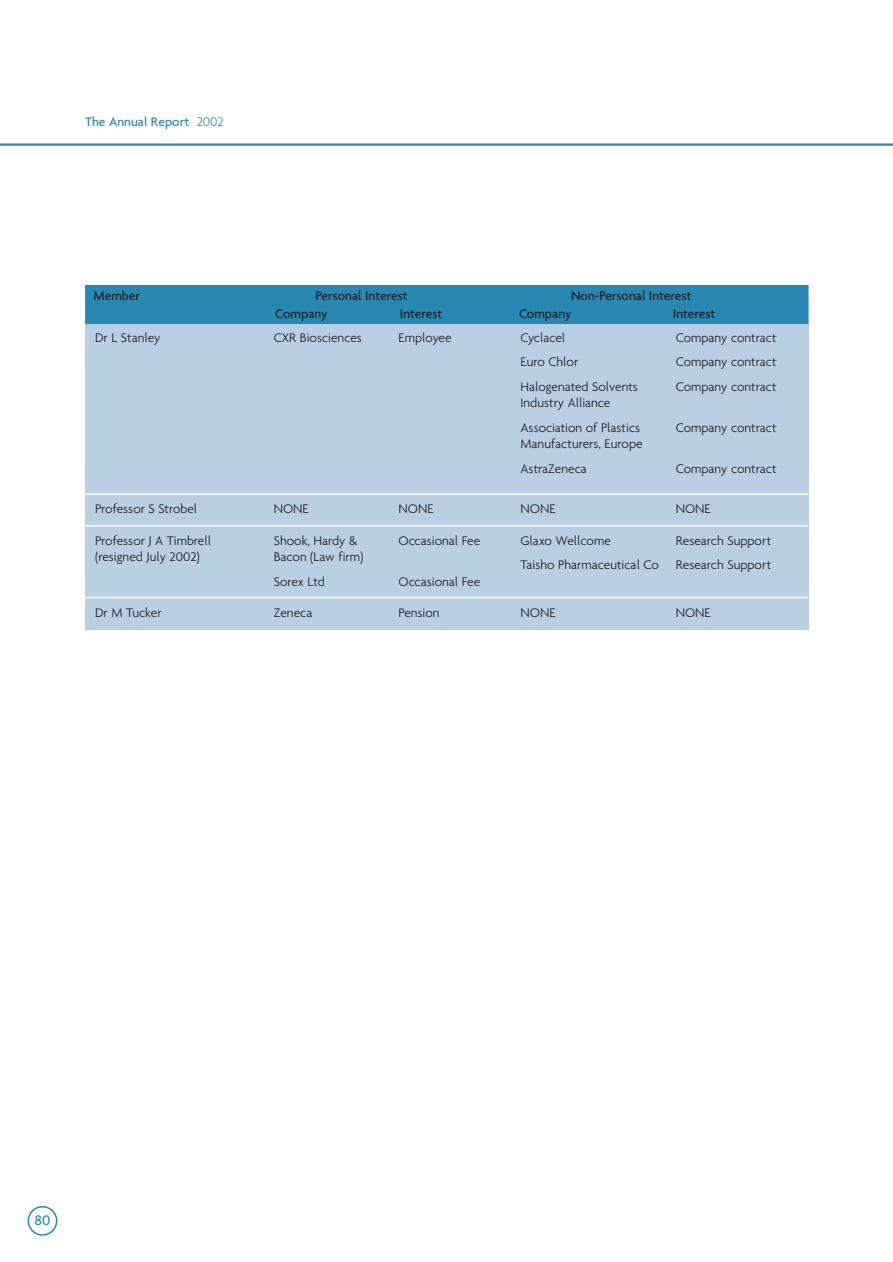
<style>
.page{position:relative;width:893px;height:1262px;background:#fff}
.page>*{position:absolute;margin:0;border:0;box-sizing:border-box;transform-origin:0 0}
.t1{font:500 15px "Agenda";color:#2987b4}
.t2{font:300 13.5px/24.8px "Agenda";color:#231f1f}
.t3{font:500 13.5px "Agenda";color:#231f1f}
.t4{font:500 13.5px "Agenda";color:#2987b4}
.s1{font-weight:300}
</style>
<div class="page">
<hr style="left:0;top:143px;width:892px;height:3px;background:#2987b4">
<svg style="left:28px;top:1206px;width:29px;height:29px"></svg>
<div style="left:85px;top:285px;width:723px;height:344px;background:#b8cfe4"></div>
<div style="left:85px;top:285px;width:723px;height:15px;background:#2987b4"></div>
<div style="left:85px;top:300px;width:723px;height:6px;background:#2987b4"></div>
<div style="left:85px;top:303px;width:723px;height:15px;background:#2987b4"></div>
<div style="left:85px;top:318px;width:723px;height:6px;background:#2987b4"></div>
<hr style="left:85px;top:493px;width:723px;height:2px;background:#fff">
<hr style="left:85px;top:525px;width:723px;height:1px;background:#fff">
<hr style="left:85px;top:597px;width:723px;height:1px;background:#fff">
<p class="t4" style="left:85px;top:117px;width:140px">The Annual Report <span class="s1">2002</span></p>
<p class="t3" style="left:94px;top:290px;width:48px">Member</p>
<p class="t3" style="left:315px;top:290px;width:93px">Personal Interest</p>
<p class="t3" style="left:571px;top:290px;width:122px">Non-Personal Interest</p>
<p class="t3" style="left:275px;top:308px;width:54px">Company</p>
<p class="t3" style="left:400px;top:308px;width:44px">Interest</p>
<p class="t3" style="left:519px;top:308px;width:54px">Company</p>
<p class="t3" style="left:673px;top:308px;width:44px">Interest</p>
<p class="t2" style="left:95px;top:326px;width:67px">Dr L Stanley</p>
<p class="t2" style="left:274px;top:326px;width:90px">CXR Biosciences</p>
<p class="t2" style="left:398px;top:326px;width:55px">Employee</p>
<p class="t2" style="left:520px;top:326px;width:119px">Cyclacel<br>Euro Chlor<br>Halogenated Solvents</p>
<p class="t2" style="left:520px;top:391px;width:121px">Industry Alliance<br>Association of Plastics</p>
<p class="t2" style="left:520px;top:432px;width:124px">Manufacturers, Europe<br>AstraZeneca</p>
<p class="t2" style="left:675px;top:326px;width:102px;text-align:justify">Company contract Company contract Company contract</p>
<p class="t2" style="left:675px;top:416px;width:102px">Company contract</p>
<p class="t2" style="left:675px;top:457px;width:102px">Company contract</p>
<p class="t2" style="left:95px;top:497px;width:104px">Professor S Strobel</p>
<p class="t2" style="left:274px;top:497px;width:37px">NONE</p>
<p class="t2" style="left:398px;top:497px;width:37px">NONE</p>
<p class="t2" style="left:520px;top:497px;width:37px">NONE</p>
<p class="t2" style="left:675px;top:497px;width:37px">NONE</p>
<p class="t2" style="left:95px;top:533px;width:118px;line-height:16.2px">Professor J A Timbrell (resigned July 2002)</p>
<p class="t2" style="left:274px;top:533px;width:91px;line-height:16.2px">Shook, Hardy &amp;<br>Bacon (Law firm)</p>
<p class="t2" style="left:274px;top:570px;width:53px">Sorex Ltd</p>
<p class="t2" style="left:398px;top:529px;width:83px">Occasional Fee</p>
<p class="t2" style="left:398px;top:570px;width:83px">Occasional Fee</p>
<p class="t2" style="left:520px;top:529px;width:140px">Glaxo Wellcome<br>Taisho Pharmaceutical Co</p>
<p class="t2" style="left:675px;top:529px;width:97px">Research Support<br>Research Support</p>
<p class="t2" style="left:95px;top:601px;width:68px">Dr M Tucker</p>
<p class="t2" style="left:274px;top:601px;width:40px">Zeneca</p>
<p class="t2" style="left:398px;top:601px;width:43px">Pension</p>
<p class="t2" style="left:520px;top:601px;width:37px">NONE</p>
<p class="t2" style="left:675px;top:601px;width:37px">NONE</p>
<p class="t1" style="left:35px;top:1214px;width:17px">80</p>
</div>
